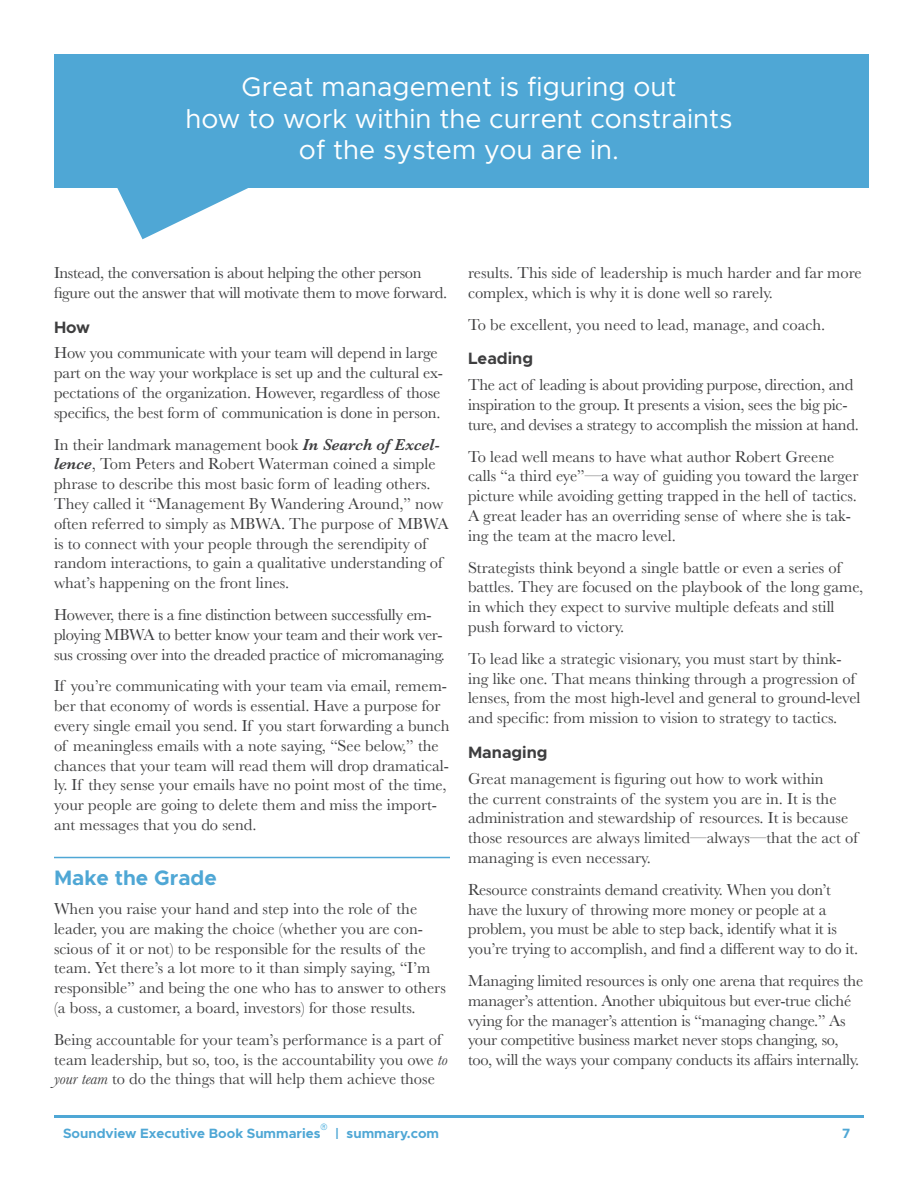
<style>
.page{position:relative;width:918px;height:1188px;background:#fff}
.page>*{position:absolute;margin:0;border:0;box-sizing:border-box;transform-origin:0 0}
.Pull_Quote{font:27px/31.5px "Metropolis";color:#fff;text-align:center}
.Sectiont_Title_With{font:700 21px "Metropolis";color:#4fa7d5}
.Body_Copy{font:16.5px/19.8px "Baskerville";color:#3e3e3f}
.Body_Copy-2{font:16.5px/19.8px "Baskerville";letter-spacing:-.02em;color:#3e3e3f}
.Subheading{font:700 16.5px "Metropolis";color:#3e3e3f}
.t1{font:700 13.5px "Metropolis";color:#4fa7d5}
.t2{font:300 condensed 8.7px "Univers LT Std";color:#36a5da}
.s1{font-weight:600;font-style:italic}
.s2{font-style:italic}
</style>
<div class="page">
<hr style="left:54px;top:1115px;width:810px;height:3px;background:#4fa7d5">
<div style="left:54px;top:54px;width:814px;height:133px;background:#4fa7d5"></div>
<svg style="left:117px;top:187px;width:152px;height:52px"></svg>
<hr style="left:54px;top:857px;width:396px;height:1px;background:#4fa7d5">
<p class="Pull_Quote" style="left:185px;top:71px;width:549px">Great management is figuring out<br>how to work within the current constraints of the system you are in.</p>
<p class="Body_Copy-2" style="left:54px;top:263px;width:395px">Instead, the conversation is about helping the other person figure out the answer that will motivate them to move forward.</p>
<p class="Subheading" style="left:54px;top:317px;width:38px">How</p>
<p class="Body_Copy" style="left:54px;top:343px;width:391px">How you communicate with your team will depend in large part on the way your workplace is set up and the cultural ex&shy;pectations of the organization. However, regardless of those specifics, the best form of communication is done in person.</p>
<p class="Body_Copy" style="left:54px;top:435px;width:396px">In their landmark management book <span class="s1">In Search of Excel&shy;lence</span>, Tom Peters and Robert Waterman coined a simple phrase to describe this most basic form of leading others.<br>They called it “Management By Wandering Around,” now often referred to simply as MBWA. The purpose of MBWA is to connect with your people through the serendipity of random interactions, to gain a qualitative understanding of what’s happening on the front lines.</p>
<p class="Body_Copy-2" style="left:54px;top:605px;width:393px">However, there is a fine distinction between successfully em&shy;ploying MBWA to better know your team and their work ver&shy;sus crossing over into the dreaded practice of micromanaging.</p>
<p class="Body_Copy" style="left:54px;top:676px;width:397px">If you’re communicating with your team via email, remem&shy;ber that economy of words is essential. Have a purpose for every single email you send. If you start forwarding a bunch of meaningless emails with a note saying, “See below,” the chances that your team will read them will drop dramatical&shy;ly. If they sense your emails have no point most of the time, your people are going to delete them and miss the import&shy;ant messages that you do send.</p>
<p class="Sectiont_Title_With" style="left:54px;top:865px;width:164px">Make the Grade</p>
<p class="Body_Copy" style="left:54px;top:899px;width:393px">When you raise your hand and step into the role of the leader, you are making the choice (whether you are con&shy;scious of it or not) to be responsible for the results of the team. Yet there’s a lot more to it than simply saying, “I’m responsible” and being the one who has to answer to others (a boss, a customer, a board, investors) for those results.</p>
<p class="Body_Copy" style="left:54px;top:1030px;width:395px">Being accountable for your team’s performance is a part of team leadership, but so, too, is the accountability you owe <span class="s2">to your team</span> to do the things that will help them achieve those</p>
<p class="Body_Copy" style="left:468px;top:263px;width:395px">results. This side of leadership is much harder and far more complex, which is why it is done well so rarely.</p>
<p class="Body_Copy" style="left:468px;top:315px;width:359px">To be excellent, you need to lead, manage, and coach.</p>
<p class="Subheading" style="left:468px;top:348px;width:67px">Leading</p>
<p class="Body_Copy-2" style="left:468px;top:375px;width:392px">The act of leading is about providing purpose, direction, and inspiration to the group. It presents a vision, sees the big pic&shy;ture, and devises a strategy to accomplish the mission at hand.</p>
<p class="Body_Copy" style="left:468px;top:447px;width:392px">To lead well means to have what author Robert Greene calls “a third eye”—a way of guiding you toward the larger picture while avoiding getting trapped in the hell of tactics.<br>A great leader has an overriding sense of where she is tak&shy;ing the team at the macro level.</p>
<p class="Body_Copy" style="left:468px;top:558px;width:397px">Strategists think beyond a single battle or even a series of battles. They are focused on the playbook of the long game, in which they expect to survive multiple defeats and still push forward to victory.</p>
<p class="Body_Copy" style="left:468px;top:649px;width:394px">To lead like a strategic visionary, you must start by think&shy;ing like one. That means thinking through a progression of lenses, from the most high-level and general to ground-level and specific: from mission to vision to strategy to tactics.</p>
<p class="Subheading" style="left:468px;top:742px;width:81px">Managing</p>
<p class="Body_Copy" style="left:468px;top:769px;width:391px">Great management is figuring out how to work within<br>the current constraints of the system you are in. It is the administration and stewardship of resources. It is because those resources are always limited—always—that the act of managing is even necessary.</p>
<p class="Body_Copy" style="left:468px;top:880px;width:392px">Resource constraints demand creativity. When you don’t have the luxury of throwing more money or people at a problem, you must be able to step back, identify what it is you’re trying to accomplish, and find a different way to do it.</p>
<p class="Body_Copy" style="left:468px;top:971px;width:397px">Managing limited resources is only one arena that requires the manager’s attention. Another ubiquitous but ever-true cliché vying for the manager’s attention is “managing change.” As your competitive business market never stops changing, so, too, will the ways your company conducts its affairs internally.</p>
<p class="t2" style="left:321px;top:1121px;width:8px">®</p>
<p class="t1" style="left:63px;top:1124px;width:259px">Soundview Executive Book Summaries</p>
<p class="t1" style="left:842px;top:1124px;width:10px">7</p>
<p class="t1" style="left:335px;top:1124px;width:106px">| summary.com</p>
</div>
